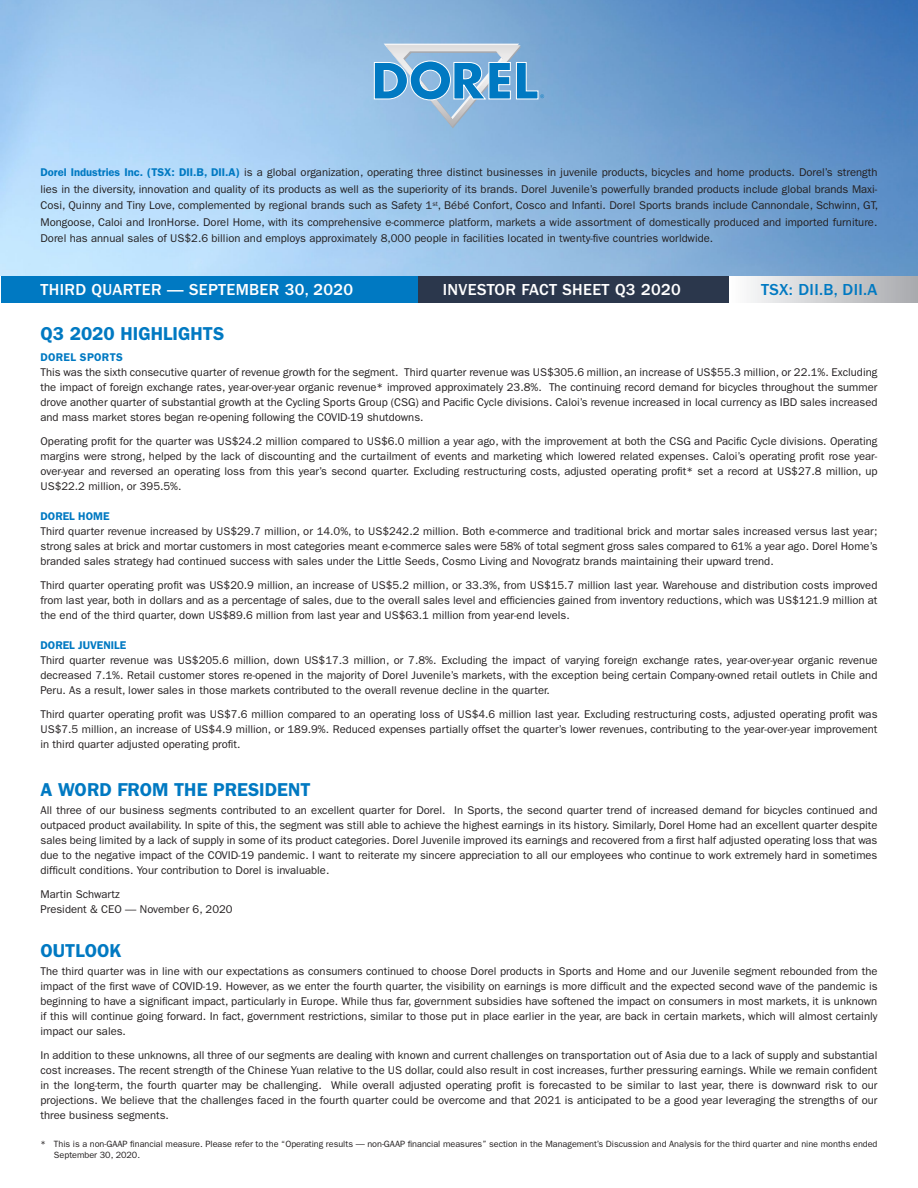
<style>
.page{position:relative;width:918px;height:1188px;background:#fff}
.page>*{position:absolute;margin:0;border:0;box-sizing:border-box;transform-origin:0 0}
.t1{font:600 18.75px "Franklin Gothic";color:#0079c2}
.t2{font:500 16.5px "Franklin Gothic";letter-spacing:.02em;color:#fff}
.t3{font:500 16.5px "Franklin Gothic";letter-spacing:.02em;color:#0079c2}
.body{font:11.25px/15px "Franklin Gothic";color:#231f20;text-align:justify}
.body-2{font:600 11.25px "Franklin Gothic";color:#0079c2}
.body-3{font:600 11.25px "Franklin Gothic";letter-spacing:.025em;color:#0079c2}
.t4{font:9.15px/10.9px "Franklin Gothic";letter-spacing:-.005em;color:#231f20}
.s1{font-weight:600;color:#0079c2}
</style>
<div class="page">
<div style="left:729px;top:276px;width:189px;height:27px;background:linear-gradient(to right,#fdfdfe,#a8a9ad)"></div>
<img style="left:0;top:0;width:918px;height:276px">
<svg style="left:373px;top:44px;width:171px;height:84px;background:#7db1d8"></svg>
<div style="left:1px;top:276px;width:417px;height:27px;background:#0079c2"></div>
<div style="left:418px;top:276px;width:311px;height:27px;background:#2b374c"></div>
<p class="body" style="left:40px;top:164px;width:839px;line-height:16.5px"><span class="s1">Dorel Industries Inc. (TSX: DII.B, DII.A)</span> is a global organization, operating three distinct businesses in juvenile products, bicycles and home products. Dorel’s strength lies in the diversity, innovation and quality of its products as well as the superiority of its brands. Dorel Juvenile’s powerfully branded products include global brands Maxi-Cosi, Quinny and Tiny Love, complemented by regional brands such as Safety 1<sup>st</sup>, Bébé Confort, Cosco and Infanti. Dorel Sports brands include Cannondale, Schwinn, GT, Mongoose, Caloi and IronHorse. Dorel Home, with its comprehensive e-commerce platform, markets a wide assortment of domestically produced and imported furniture.<br>Dorel has annual sales of US$2.6 billion and employs approximately 8,000 people in facilities located in twenty-five countries worldwide.</p>
<p class="t2" style="left:40px;top:281px;width:314px">THIRD QUARTER — SEPTEMBER 30, 2020</p>
<p class="t2" style="left:443px;top:281px;width:240px">INVESTOR FACT SHEET Q3 2020</p>
<p class="t3" style="left:761px;top:281px;width:118px">TSX: DII.B, DII.A</p>
<h1 class="t1" style="left:40px;top:323px;width:185px">Q3 2020 HIGHLIGHTS</h1>
<p class="body-3" style="left:40px;top:351px;width:84px">DOREL SPORTS</p>
<p class="body" style="left:40px;top:365px;width:839px">This was the sixth consecutive quarter of revenue growth for the segment. Third quarter revenue was US$305.6 million, an increase of US$55.3 million, or 22.1%. Excluding the impact of foreign exchange rates, year-over-year organic revenue* improved approximately 23.8%. The continuing record demand for bicycles throughout the summer drove another quarter of substantial growth at the Cycling Sports Group (CSG) and Pacific Cycle divisions. Caloi’s revenue increased in local currency as IBD sales increased and mass market stores began re-opening following the COVID-19 shutdowns.</p>
<p class="body" style="left:40px;top:434px;width:839px">Operating profit for the quarter was US$24.2 million compared to US$6.0 million a year ago, with the improvement at both the CSG and Pacific Cycle divisions. Operating margins were strong, helped by the lack of discounting and the curtailment of events and marketing which lowered related expenses. Caloi’s operating profit rose year&shy;over-year and reversed an operating loss from this year’s second quarter. Excluding restructuring costs, adjusted operating profit* set a record at US$27.8 million, up US$22.2 million, or 395.5%.</p>
<p class="body-2" style="left:40px;top:510px;width:71px">DOREL HOME</p>
<p class="body" style="left:40px;top:524px;width:839px">Third quarter revenue increased by US$29.7 million, or 14.0%, to US$242.2 million. Both e-commerce and traditional brick and mortar sales increased versus last year; strong sales at brick and mortar customers in most categories meant e-commerce sales were 58% of total segment gross sales compared to 61% a year ago. Dorel Home’s branded sales strategy had continued success with sales under the Little Seeds, Cosmo Living and Novogratz brands maintaining their upward trend.</p>
<p class="body" style="left:40px;top:578px;width:838px">Third quarter operating profit was US$20.9 million, an increase of US$5.2 million, or 33.3%, from US$15.7 million last year. Warehouse and distribution costs improved from last year, both in dollars and as a percentage of sales, due to the overall sales level and efficiencies gained from inventory reductions, which was US$121.9 million at the end of the third quarter, down US$89.6 million from last year and US$63.1 million from year-end levels.</p>
<p class="body-2" style="left:40px;top:639px;width:87px">DOREL JUVENILE</p>
<p class="body" style="left:40px;top:653px;width:839px">Third quarter revenue was US$205.6 million, down US$17.3 million, or 7.8%. Excluding the impact of varying foreign exchange rates, year-over-year organic revenue decreased 7.1%. Retail customer stores re-opened in the majority of Dorel Juvenile’s markets, with the exception being certain Company-owned retail outlets in Chile and Peru. As a result, lower sales in those markets contributed to the overall revenue decline in the quarter.</p>
<p class="body" style="left:40px;top:707px;width:839px">Third quarter operating profit was US$7.6 million compared to an operating loss of US$4.6 million last year. Excluding restructuring costs, adjusted operating profit was US$7.5 million, an increase of US$4.9 million, or 189.9%. Reduced expenses partially offset the quarter’s lower revenues, contributing to the year-over-year improvement in third quarter adjusted operating profit.</p>
<h1 class="t1" style="left:40px;top:778px;width:272px">A WORD FROM THE PRESIDENT</h1>
<p class="body" style="left:40px;top:802px;width:839px">All three of our business segments contributed to an excellent quarter for Dorel. In Sports, the second quarter trend of increased demand for bicycles continued and outpaced product availability. In spite of this, the segment was still able to achieve the highest earnings in its history. Similarly, Dorel Home had an excellent quarter despite sales being limited by a lack of supply in some of its product categories. Dorel Juvenile improved its earnings and recovered from a first half adjusted operating loss that was due to the negative impact of the COVID-19 pandemic. I want to reiterate my sincere appreciation to all our employees who continue to work extremely hard in sometimes difficult conditions. Your contribution to Dorel is invaluable.</p>
<p class="body" style="left:40px;top:886px;width:81px">Martin Schwartz</p>
<p class="body" style="left:40px;top:901px;width:194px">President &amp; CEO — November 6, 2020</p>
<h1 class="t1" style="left:40px;top:940px;width:82px">OUTLOOK</h1>
<p class="body" style="left:40px;top:964px;width:839px">The third quarter was in line with our expectations as consumers continued to choose Dorel products in Sports and Home and our Juvenile segment rebounded from the impact of the first wave of COVID-19. However, as we enter the fourth quarter, the visibility on earnings is more difficult and the expected second wave of the pandemic is beginning to have a significant impact, particularly in Europe. While thus far, government subsidies have softened the impact on consumers in most markets, it is unknown if this will continue going forward. In fact, government restrictions, similar to those put in place earlier in the year, are back in certain markets, which will almost certainly impact our sales.</p>
<p class="body" style="left:40px;top:1048px;width:838px">In addition to these unknowns, all three of our segments are dealing with known and current challenges on transportation out of Asia due to a lack of supply and substantial cost increases. The recent strength of the Chinese Yuan relative to the US dollar, could also result in cost increases, further pressuring earnings. While we remain confident in the long-term, the fourth quarter may be challenging. While overall adjusted operating profit is forecasted to be similar to last year, there is downward risk to our projections. We believe that the challenges faced in the fourth quarter could be overcome and that 2021 is anticipated to be a good year leveraging the strengths of our three business segments.</p>
<p class="t4" style="left:54px;top:1138px;width:825px;text-indent:-13px">* This is a non-GAAP financial measure. Please refer to the “Operating results — non-GAAP financial measures” section in the Management’s Discussion and Analysis for the third quarter and nine months ended<br>September 30, 2020.</p>
</div>
